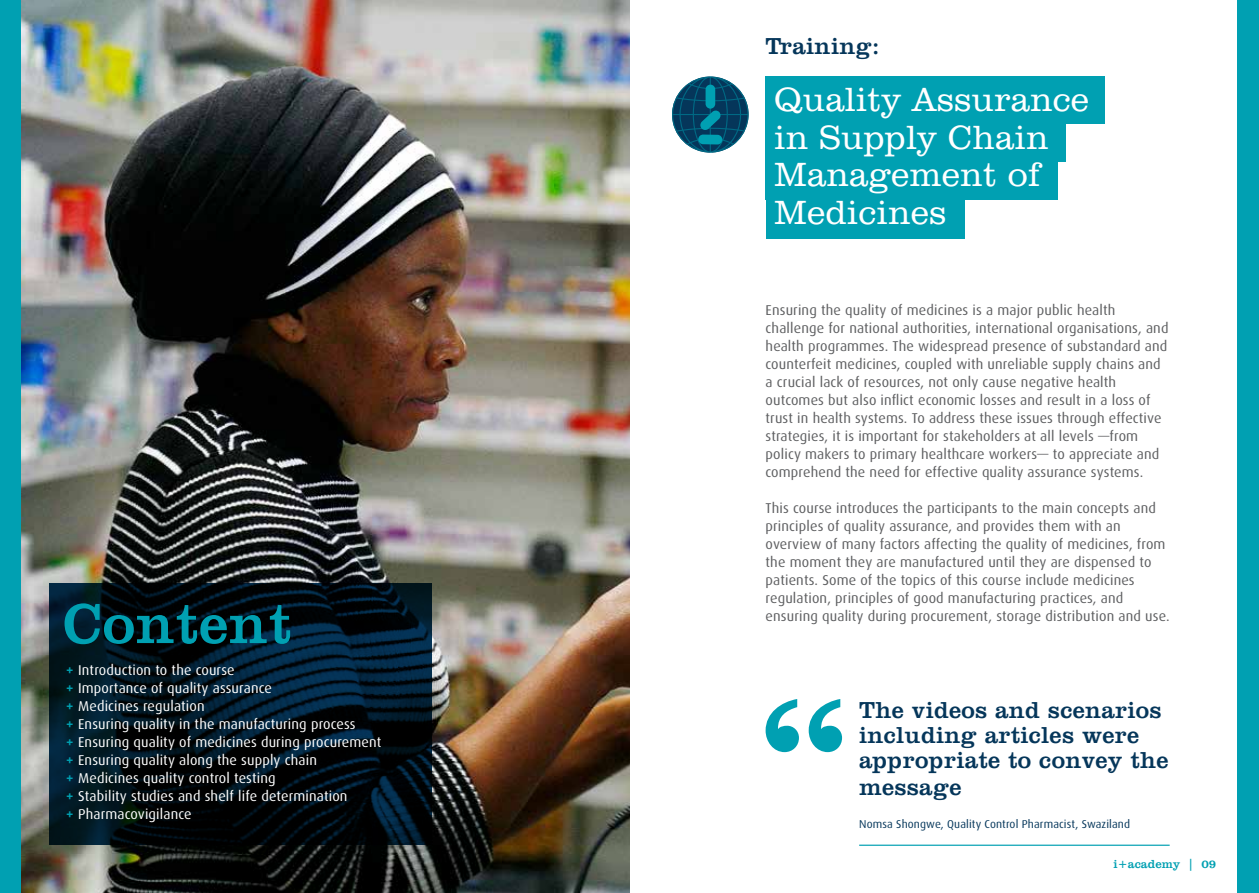
<style>
.page{position:relative;width:1259px;height:893px;background:#fff}
.page>*{position:absolute;margin:0;border:0;box-sizing:border-box;transform-origin:0 0}
.t1{font:58.05px "Clarendon";letter-spacing:.015em;color:#00a0b2}
.t2{font:300 34.5px/37.5px "Clarendon BT";letter-spacing:.005em;color:#fff}
.t3{font:24px/25.7px "Clarendon";letter-spacing:.015em;color:#05365a}
.t4{font:14.25px/18px "Dax";letter-spacing:.01em;color:#5e5f61}
.t5{font:14.25px/18px "Dax";letter-spacing:.01em;color:#fff}
.t6{font:12px "Clarendon BT";letter-spacing:.005em;color:#00a0b2}
.t7{font:11.4px "Dax";letter-spacing:.01em;color:#05365a}
.s1{font-weight:700;color:#00a0b2}
</style>
<div class="page">
<div style="left:0;top:0;width:21px;height:893px;background:#00a0b2"></div>
<div style="left:1237px;top:0;width:22px;height:893px;background:#00a0b2"></div>
<img style="left:21px;top:0;width:608px;height:893px">
<svg style="left:672px;top:77px;width:76px;height:76px"></svg>
<svg style="left:49px;top:583px;width:383px;height:262px;background:#01111b"></svg>
<div style="left:765px;top:77px;width:339px;height:47px;background:#00a0b2"></div>
<div style="left:765px;top:152px;width:293px;height:47px;background:#00a0b2"></div>
<div style="left:765px;top:191px;width:199px;height:47px;background:#00a0b2"></div>
<div style="left:765px;top:114px;width:300px;height:48px;background:#00a0b2"></div>
<hr style="left:859px;top:845px;width:310px;height:1px;background:#00a0b2">
<svg style="left:765px;top:699px;width:77px;height:53px"></svg>
<h1 class="t1" style="left:63px;top:590px;width:230px">Content</h1>
<p class="t5" style="left:66px;top:661px;width:317px"><span class="s1">+</span> Introduction to the course<br><span class="s1">+</span> Importance of quality assurance<br><span class="s1">+</span> Medicines regulation<br><span class="s1">+</span> Ensuring quality in the manufacturing process<br><span class="s1">+</span> Ensuring quality of medicines during procurement <span class="s1">+</span> Ensuring quality along the supply chain<br><span class="s1">+</span> Medicines quality control testing<br><span class="s1">+</span> Stability studies and shelf life determination<br><span class="s1">+</span> Pharmacovigilance</p>
<h3 class="t3" style="left:765px;top:33px;width:115px">Training:</h3>
<h2 class="t2" style="left:774px;top:80px;width:316px">Quality Assurance in Supply Chain<br>Management of<br>Medicines</h2>
<p class="t4" style="left:765px;top:301px;width:404px">Ensuring the quality of medicines is a major public health challenge for national authorities, international organisations, and health programmes. The widespread presence of substandard and counterfeit medicines, coupled with unreliable supply chains and a crucial lack of resources, not only cause negative health outcomes but also inflict economic losses and result in a loss of trust in health systems. To address these issues through effective strategies, it is important for stakeholders at all levels —from policy makers to primary healthcare workers— to appreciate and comprehend the need for effective quality assurance systems.</p>
<p class="t4" style="left:765px;top:499px;width:405px">This course introduces the participants to the main concepts and principles of quality assurance, and provides them with an overview of many factors affecting the quality of medicines, from the moment they are manufactured until they are dispensed to patients. Some of the topics of this course include medicines regulation, principles of good manufacturing practices, and ensuring quality during procurement, storage distribution and use.</p>
<h3 class="t3" style="left:859px;top:697px;width:311px">The videos and scenarios including articles were appropriate to convey the message</h3>
<p class="t7" style="left:859px;top:818px;width:272px">Nomsa Shongwe, Quality Control Pharmacist, Swaziland</p>
<p class="t6" style="left:1113px;top:857px;width:104px">i+academy | 09</p>
</div>
